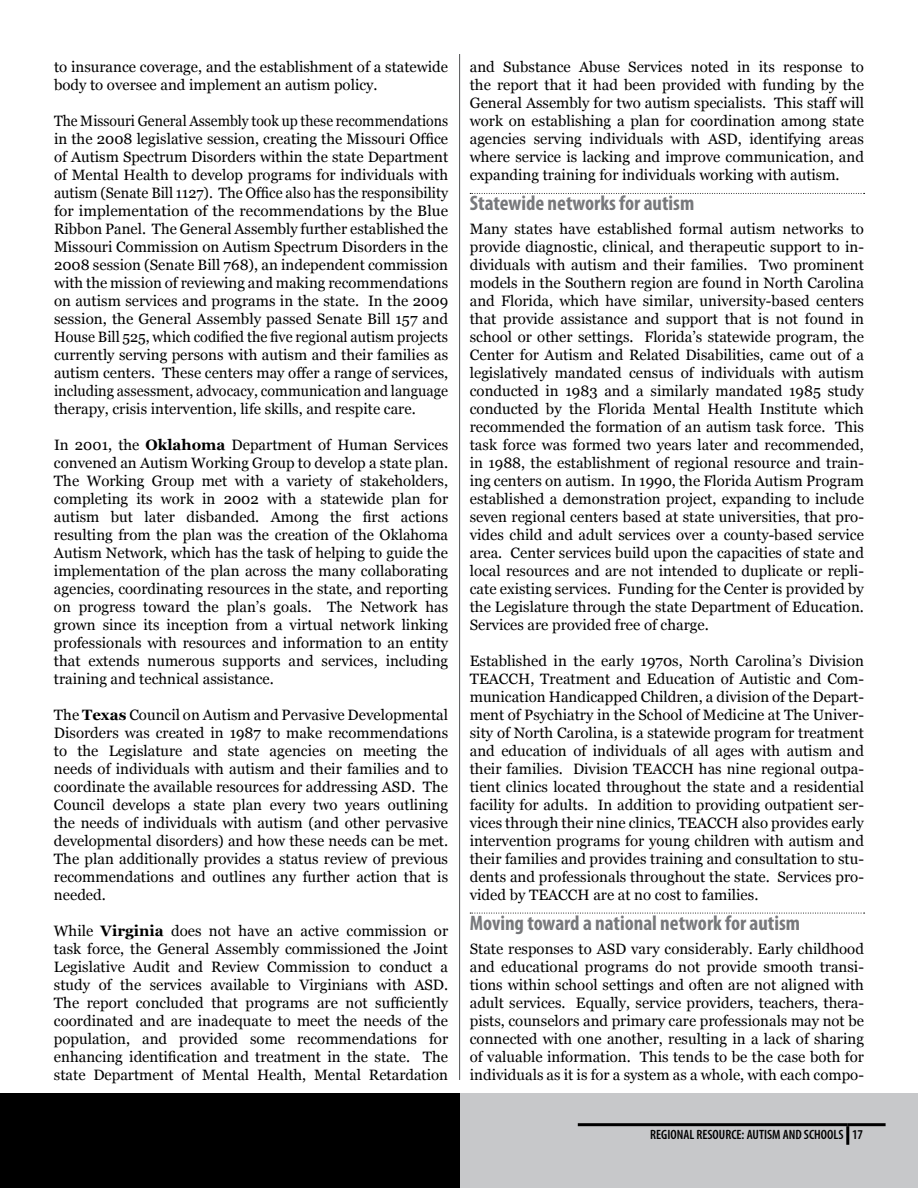
<style>
.page{position:relative;width:918px;height:1188px;background:#fff}
.page>*{position:absolute;margin:0;border:0;box-sizing:border-box;transform-origin:0 0}
.t1{font:700 condensed 21px "Myriad Pro";color:#77787b}
.t2{font:15px/18px "Georgia";color:#000;text-align:justify}
.t3{font:15px/18px "Georgia";color:#000;text-align:justify;scale:.94 1}
.t4{font:600 condensed 13.5px "Myriad Pro";color:#000}
.s1{font-weight:700}
</style>
<div class="page">
<hr style="left:459px;top:54px;width:1px;height:1026px;background:#636466">
<div style="left:0;top:1094px;width:460px;height:94px;background:#000"></div>
<div style="left:460px;top:1094px;width:458px;height:94px;background:#c7c8ca"></div>
<hr style="left:578px;top:1123px;width:270px;height:3px;background:#000">
<hr style="left:848px;top:1123px;width:38px;height:3px;background:#000">
<hr style="left:846px;top:1126px;width:3px;height:19px;background:#000">
<svg style="left:470px;top:193px;width:395px;height:1px"></svg>
<svg style="left:470px;top:913px;width:395px;height:1px"></svg>
<p class="t2" style="left:54px;top:58px;width:396px">to insurance coverage, and the establishment of a statewide body to oversee and implement an autism policy.</p>
<p class="t3" style="left:54px;top:112px;width:421px">The Missouri General Assembly took up these recommendations in the 2008 legislative session, creating the Missouri Office of Autism Spectrum Disorders within the state Department of Mental Health to develop programs for individuals with autism (Senate Bill 1127). The Office also has the responsibility for implementation of the recommendations by the Blue Ribbon Panel. The General Assembly further established the Missouri Commission on Autism Spectrum Disorders in the 2008 session (Senate Bill 768), an independent commission with the mission of reviewing and making recommendations on autism services and programs in the state. In the 2009 session, the General Assembly passed Senate Bill 157 and House Bill 525, which codified the five regional autism projects currently serving persons with autism and their families as autism centers. These centers may offer a range of services, including assessment, advocacy, communication and language therapy, crisis intervention, life skills, and respite care.</p>
<p class="t2" style="left:54px;top:436px;width:396px">In 2001, the <span class="s1">Oklahoma</span> Department of Human Services convened an Autism Working Group to develop a state plan.<br>The Working Group met with a variety of stakeholders, completing its work in 2002 with a statewide plan for autism but later disbanded. Among the first actions resulting from the plan was the creation of the Oklahoma Autism Network, which has the task of helping to guide the implementation of the plan across the many collaborating agencies, coordinating resources in the state, and reporting on progress toward the plan’s goals. The Network has grown since its inception from a virtual network linking professionals with resources and information to an entity that extends numerous supports and services, including training and technical assistance.</p>
<p class="t2" style="left:54px;top:706px;width:396px">The <span class="s1">Texas</span> Council on Autism and Pervasive Developmental Disorders was created in 1987 to make recommendations to the Legislature and state agencies on meeting the needs of individuals with autism and their families and to coordinate the available resources for addressing ASD. The Council develops a state plan every two years outlining the needs of individuals with autism (and other pervasive developmental disorders) and how these needs can be met.<br>The plan additionally provides a status review of previous recommendations and outlines any further action that is needed.</p>
<p class="t2" style="left:54px;top:922px;width:396px">While <span class="s1">Virginia</span> does not have an active commission or task force, the General Assembly commissioned the Joint Legislative Audit and Review Commission to conduct a study of the services available to Virginians with ASD.<br>The report concluded that programs are not sufficiently coordinated and are inadequate to meet the needs of the population, and provided some recommendations for enhancing identification and treatment in the state. The state Department of Mental Health, Mental Retardation</p>
<p class="t2" style="left:470px;top:58px;width:396px">and Substance Abuse Services noted in its response to the report that it had been provided with funding by the General Assembly for two autism specialists. This staff will work on establishing a plan for coordination among state agencies serving individuals with ASD, identifying areas where service is lacking and improve communication, and expanding training for individuals working with autism.</p>
<h1 class="t1" style="left:470px;top:190px;width:226px">Statewide networks for autism</h1>
<p class="t2" style="left:470px;top:220px;width:396px">Many states have established formal autism networks to provide diagnostic, clinical, and therapeutic support to in&shy;dividuals with autism and their families. Two prominent models in the Southern region are found in North Carolina and Florida, which have similar, university-based centers that provide assistance and support that is not found in school or other settings. Florida’s statewide program, the Center for Autism and Related Disabilities, came out of a legislatively mandated census of individuals with autism conducted in 1983 and a similarly mandated 1985 study conducted by the Florida Mental Health Institute which recommended the formation of an autism task force. This task force was formed two years later and recommended, in 1988, the establishment of regional resource and train&shy;ing centers on autism. In 1990, the Florida Autism Program established a demonstration project, expanding to include seven regional centers based at state universities, that pro&shy;vides child and adult services over a county-based service area. Center services build upon the capacities of state and local resources and are not intended to duplicate or repli&shy;cate existing services. Funding for the Center is provided by the Legislature through the state Department of Education.<br>Services are provided free of charge.</p>
<p class="t2" style="left:470px;top:652px;width:396px">Established in the early 1970s, North Carolina’s Division TEACCH, Treatment and Education of Autistic and Com&shy;munication Handicapped Children, a division of the Depart&shy;ment of Psychiatry in the School of Medicine at The Univer&shy;sity of North Carolina, is a statewide program for treatment and education of individuals of all ages with autism and their families. Division TEACCH has nine regional outpa&shy;tient clinics located throughout the state and a residential facility for adults. In addition to providing outpatient ser&shy;vices through their nine clinics, TEACCH also provides early intervention programs for young children with autism and their families and provides training and consultation to stu&shy;dents and professionals throughout the state. Services pro&shy;vided by TEACCH are at no cost to families.</p>
<h1 class="t1" style="left:470px;top:910px;width:332px">Moving toward a national network for autism</h1>
<p class="t2" style="left:470px;top:940px;width:396px">State responses to ASD vary considerably. Early childhood and educational programs do not provide smooth transi&shy;tions within school settings and often are not aligned with adult services. Equally, service providers, teachers, thera&shy;pists, counselors and primary care professionals may not be connected with one another, resulting in a lack of sharing of valuable information. This tends to be the case both for individuals as it is for a system as a whole, with each compo-</p>
<p class="t4" style="left:650px;top:1126px;width:214px">REGIONAL RESOURCE: AUTISM AND SCHOOLS 17</p>
</div>
